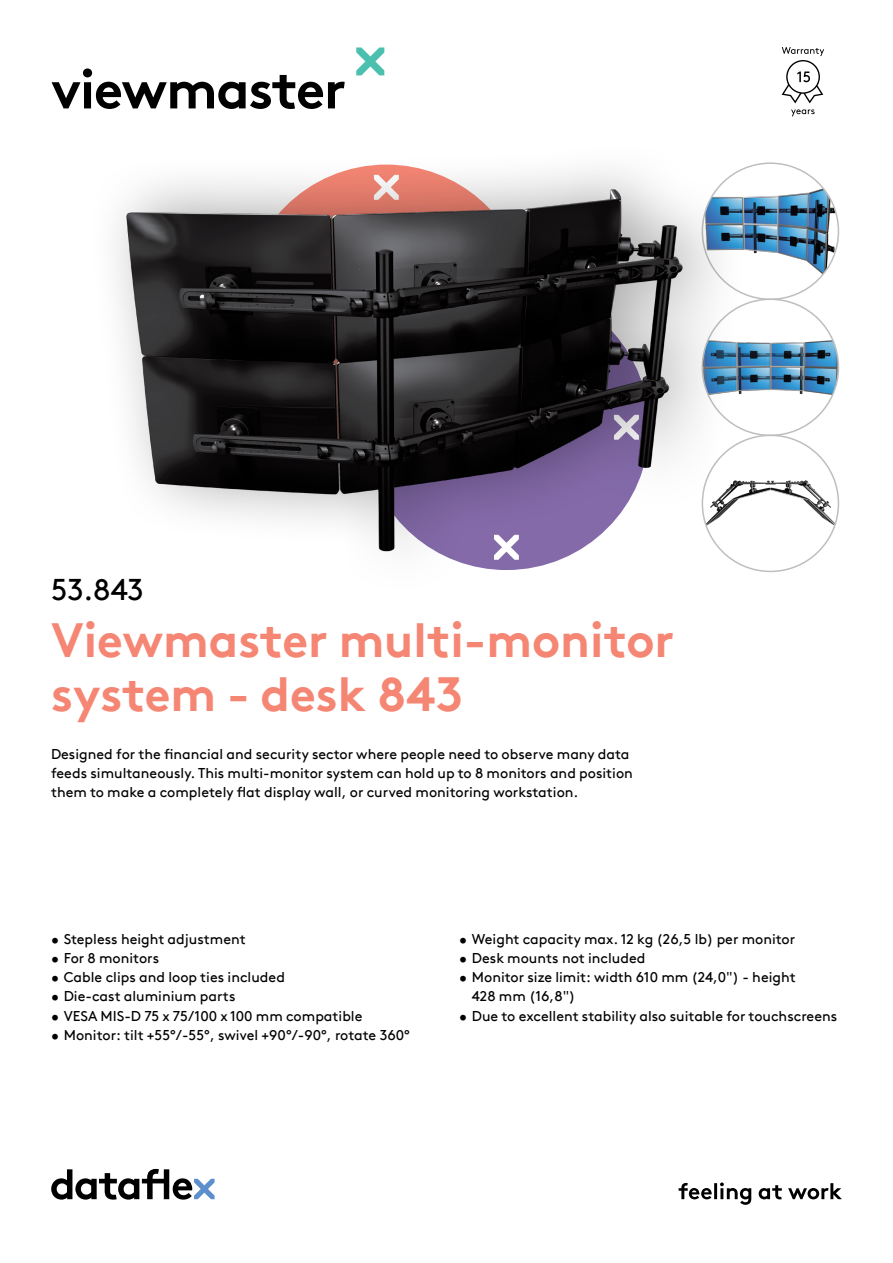
<style>
.page{position:relative;width:893px;height:1263px;background:#fff}
.page>*{position:absolute;margin:0;border:0;box-sizing:border-box;transform-origin:0 0}
.hoofdstuk{font:700 54px "Brown Pro TT";letter-spacing:-.02em;color:#000}
.productnaam{font:700 48px/54px "Brown Pro TT";color:#f58674}
.productnummer{font:30px "Brown Pro TT";color:#000}
.omschrijving{font:14.25px/19.2px "Brown Pro TT";color:#000}
</style>
<div class="page">
<svg style="left:51px;top:1169px;width:164px;height:30px"></svg>
<svg style="left:679px;top:1182px;width:163px;height:23px"></svg>
<svg style="left:356px;top:47px;width:28px;height:28px"></svg>
<img style="left:749px;top:186px;width:89px;height:90px">
<img style="left:749px;top:338px;width:89px;height:58px">
<img style="left:749px;top:480px;width:89px;height:47px">
<div style="left:87px;top:137px;width:662px;height:463px;background:#000;opacity:.35"></div>
<img style="left:120px;top:182px;width:570px;height:375px">
<svg style="left:782px;top:47px;width:42px;height:56px"></svg>
<svg style="left:791px;top:109px;width:24px;height:7px"></svg>
<p class="hoofdstuk" style="left:51px;top:46px;width:297px">viewmaster</p>
<p class="productnummer" style="left:51px;top:566px;width:94px">53.843</p>
<p class="productnaam" style="left:51px;top:608px;width:625px">Viewmaster multi-monitor system - desk 843</p>
<p class="omschrijving" style="left:51px;top:743px;width:583px">Designed for the financial and security sector where people need to observe many data feeds simultaneously. This multi-monitor system can hold up to 8 monitors and position them to make a completely flat display wall, or curved monitoring workstation.</p>
<p class="omschrijving" style="left:51px;top:928px;width:196px">• Stepless height adjustment</p>
<p class="omschrijving" style="left:51px;top:947px;width:110px">• For 8 monitors</p>
<p class="omschrijving" style="left:51px;top:966px;width:235px">• Cable clips and loop ties included</p>
<p class="omschrijving" style="left:51px;top:986px;width:186px">• Die-cast aluminium parts</p>
<p class="omschrijving" style="left:51px;top:1005px;width:313px">• VESA MIS-D 75 x 75/100 x 100 mm compatible</p>
<p class="omschrijving" style="left:51px;top:1024px;width:360px">• Monitor: tilt +55°/-55°, swivel +90°/-90°, rotate 360°</p>
<p class="omschrijving" style="left:459px;top:928px;width:338px">• Weight capacity max. 12 kg (26,5 lb) per monitor</p>
<p class="omschrijving" style="left:459px;top:947px;width:188px">• Desk mounts not included</p>
<p class="omschrijving" style="left:472px;top:966px;width:325px;text-indent:-13px">• Monitor size limit: width 610 mm (24,0") - height<br>428 mm (16,8")</p>
<p class="omschrijving" style="left:459px;top:1005px;width:380px">• Due to excellent stability also suitable for touchscreens</p>
</div>
